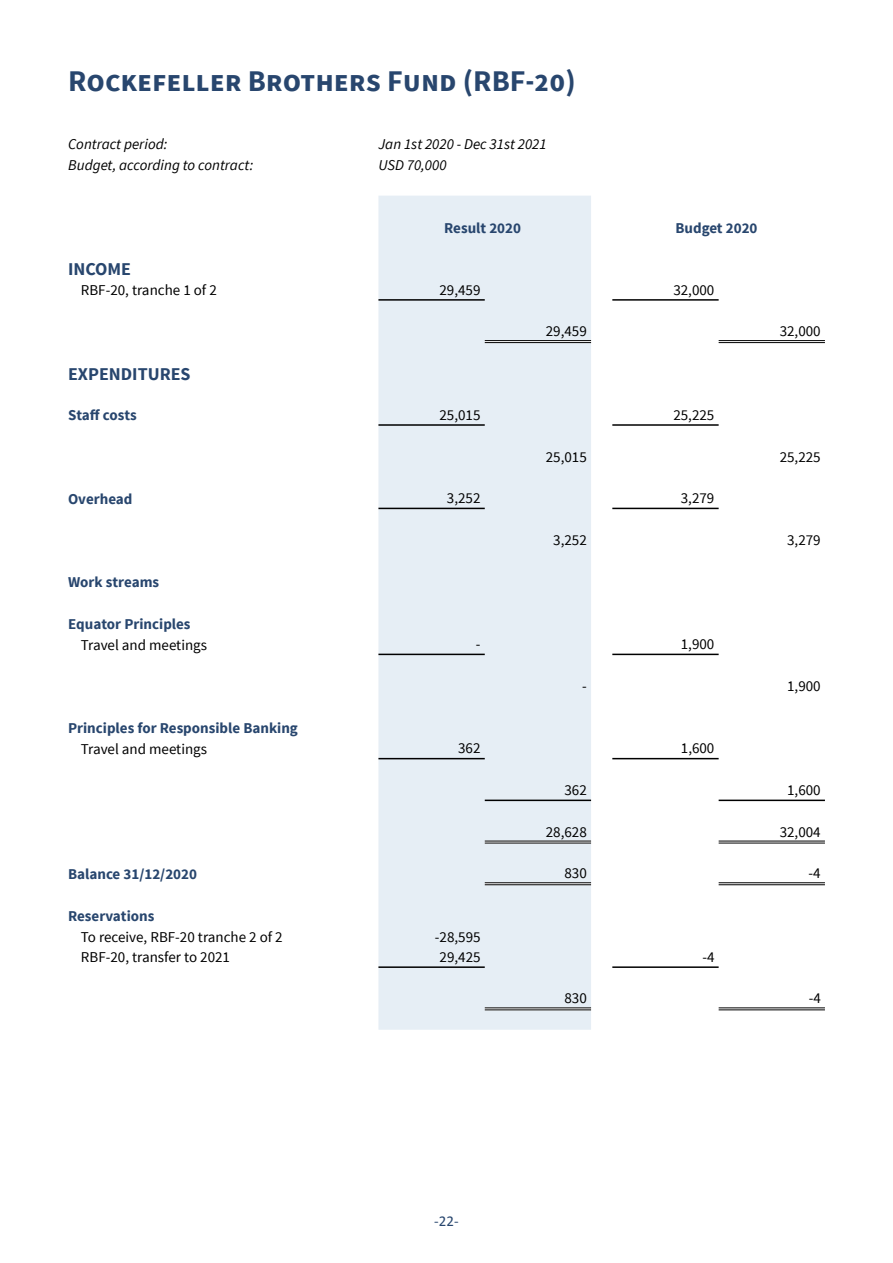
<style>
.page{position:relative;width:893px;height:1263px;background:#fff}
.page>*{position:absolute;margin:0;border:0;box-sizing:border-box;transform-origin:0 0}
.t1{font:700 30px "Source Sans Pro";color:#28466e}
.t2{font:700 18px "Source Sans Pro";color:#28466e}
.t3{font:15px "Source Sans Pro";color:#000}
.t4{font:700 15px "Source Sans Pro";color:#28466e}
.t5{font:italic 15px "Source Sans Pro";color:#000}
.t6{font:15px "Calibri";color:#28466e}
</style>
<div class="page">
<div style="left:378px;top:196px;width:213px;height:834px;background:#e6eef5"></div>
<hr style="left:485px;top:340px;width:106px;height:3px;background:#fff">
<hr style="left:485px;top:840px;width:106px;height:3px;background:#fff">
<hr style="left:485px;top:882px;width:106px;height:3px;background:#fff">
<hr style="left:485px;top:1007px;width:106px;height:3px;background:#fff">
<hr style="left:378px;top:299px;width:107px;height:2px;background:#000">
<hr style="left:612px;top:299px;width:107px;height:2px;background:#000">
<hr style="left:485px;top:340px;width:106px;height:1px;background:#000">
<hr style="left:485px;top:342px;width:106px;height:1px;background:#000">
<hr style="left:719px;top:340px;width:106px;height:1px;background:#000">
<hr style="left:719px;top:342px;width:106px;height:1px;background:#000">
<hr style="left:378px;top:424px;width:107px;height:2px;background:#000">
<hr style="left:612px;top:424px;width:107px;height:2px;background:#000">
<hr style="left:378px;top:508px;width:107px;height:1px;background:#000">
<hr style="left:612px;top:508px;width:107px;height:1px;background:#000">
<hr style="left:378px;top:654px;width:107px;height:1px;background:#000">
<hr style="left:612px;top:654px;width:107px;height:1px;background:#000">
<hr style="left:378px;top:758px;width:107px;height:1px;background:#000">
<hr style="left:612px;top:758px;width:107px;height:1px;background:#000">
<hr style="left:485px;top:800px;width:106px;height:1px;background:#000">
<hr style="left:719px;top:800px;width:106px;height:1px;background:#000">
<hr style="left:485px;top:840px;width:106px;height:1px;background:#000">
<hr style="left:485px;top:842px;width:106px;height:1px;background:#000">
<hr style="left:719px;top:840px;width:106px;height:1px;background:#000">
<hr style="left:719px;top:842px;width:106px;height:1px;background:#000">
<hr style="left:485px;top:882px;width:106px;height:1px;background:#000">
<hr style="left:485px;top:884px;width:106px;height:1px;background:#000">
<hr style="left:719px;top:882px;width:106px;height:1px;background:#000">
<hr style="left:719px;top:884px;width:106px;height:1px;background:#000">
<hr style="left:378px;top:966px;width:107px;height:2px;background:#000">
<hr style="left:612px;top:966px;width:107px;height:2px;background:#000">
<hr style="left:485px;top:1007px;width:106px;height:1px;background:#000">
<hr style="left:485px;top:1009px;width:106px;height:1px;background:#000">
<hr style="left:719px;top:1007px;width:106px;height:1px;background:#000">
<hr style="left:719px;top:1009px;width:106px;height:1px;background:#000">
<h1 class="t1" style="left:68px;top:61px;width:509px">Rockefeller Brothers Fund (RBF-20)</h1>
<p class="t5" style="left:68px;top:135px;width:101px">Contract period:</p>
<p class="t5" style="left:378px;top:135px;width:170px">Jan 1st 2020 - Dec 31st 2021</p>
<p class="t5" style="left:68px;top:156px;width:187px">Budget, according to contract:</p>
<p class="t5" style="left:378px;top:156px;width:70px">USD 70,000</p>
<p class="t4" style="left:444px;top:218px;width:78px">Result 2020</p>
<p class="t4" style="left:675px;top:218px;width:83px">Budget 2020</p>
<p class="t2" style="left:68px;top:258px;width:65px">INCOME</p>
<p class="t3" style="left:81px;top:281px;width:138px">RBF-20, tranche 1 of 2</p>
<p class="t3" style="left:439px;top:280px;width:43px">29,459</p>
<p class="t3" style="left:673px;top:280px;width:43px">32,000</p>
<p class="t3" style="left:546px;top:322px;width:43px">29,459</p>
<p class="t3" style="left:780px;top:322px;width:43px">32,000</p>
<p class="t2" style="left:68px;top:362px;width:124px">EXPENDITURES</p>
<p class="t4" style="left:68px;top:406px;width:70px">Staff costs</p>
<p class="t3" style="left:439px;top:405px;width:43px">25,015</p>
<p class="t3" style="left:673px;top:405px;width:43px">25,225</p>
<p class="t3" style="left:546px;top:448px;width:43px">25,015</p>
<p class="t3" style="left:780px;top:448px;width:43px">25,225</p>
<p class="t4" style="left:68px;top:489px;width:66px">Overhead</p>
<p class="t3" style="left:447px;top:489px;width:35px">3,252</p>
<p class="t3" style="left:681px;top:489px;width:35px">3,279</p>
<p class="t3" style="left:553px;top:531px;width:35px">3,252</p>
<p class="t3" style="left:787px;top:531px;width:35px">3,279</p>
<p class="t4" style="left:68px;top:572px;width:93px">Work streams</p>
<p class="t4" style="left:68px;top:614px;width:124px">Equator Principles</p>
<p class="t3" style="left:81px;top:635px;width:128px">Travel and meetings</p>
<p class="t3" style="left:476px;top:635px;width:6px">-</p>
<p class="t3" style="left:681px;top:635px;width:35px">1,900</p>
<p class="t3" style="left:582px;top:677px;width:6px">-</p>
<p class="t3" style="left:787px;top:677px;width:35px">1,900</p>
<p class="t4" style="left:68px;top:718px;width:231px">Principles for Responsible Banking</p>
<p class="t3" style="left:81px;top:739px;width:128px">Travel and meetings</p>
<p class="t3" style="left:458px;top:739px;width:24px">362</p>
<p class="t3" style="left:681px;top:739px;width:35px">1,600</p>
<p class="t3" style="left:564px;top:781px;width:24px">362</p>
<p class="t3" style="left:787px;top:781px;width:35px">1,600</p>
<p class="t3" style="left:546px;top:822px;width:43px">28,628</p>
<p class="t3" style="left:780px;top:822px;width:43px">32,004</p>
<p class="t4" style="left:68px;top:864px;width:130px">Balance 31/12/2020</p>
<p class="t3" style="left:564px;top:864px;width:24px">830</p>
<p class="t3" style="left:809px;top:864px;width:14px">-4</p>
<p class="t4" style="left:68px;top:906px;width:88px">Reservations</p>
<p class="t3" style="left:81px;top:927px;width:203px">To receive, RBF-20 tranche 2 of 2</p>
<p class="t3" style="left:435px;top:927px;width:47px">-28,595</p>
<p class="t3" style="left:81px;top:948px;width:151px">RBF-20, transfer to 2021</p>
<p class="t3" style="left:440px;top:948px;width:43px">29,425</p>
<p class="t3" style="left:702px;top:948px;width:14px">-4</p>
<p class="t3" style="left:564px;top:989px;width:24px">830</p>
<p class="t3" style="left:809px;top:989px;width:14px">-4</p>
<p class="t6" style="left:434px;top:1212px;width:26px">-22-</p>
</div>
